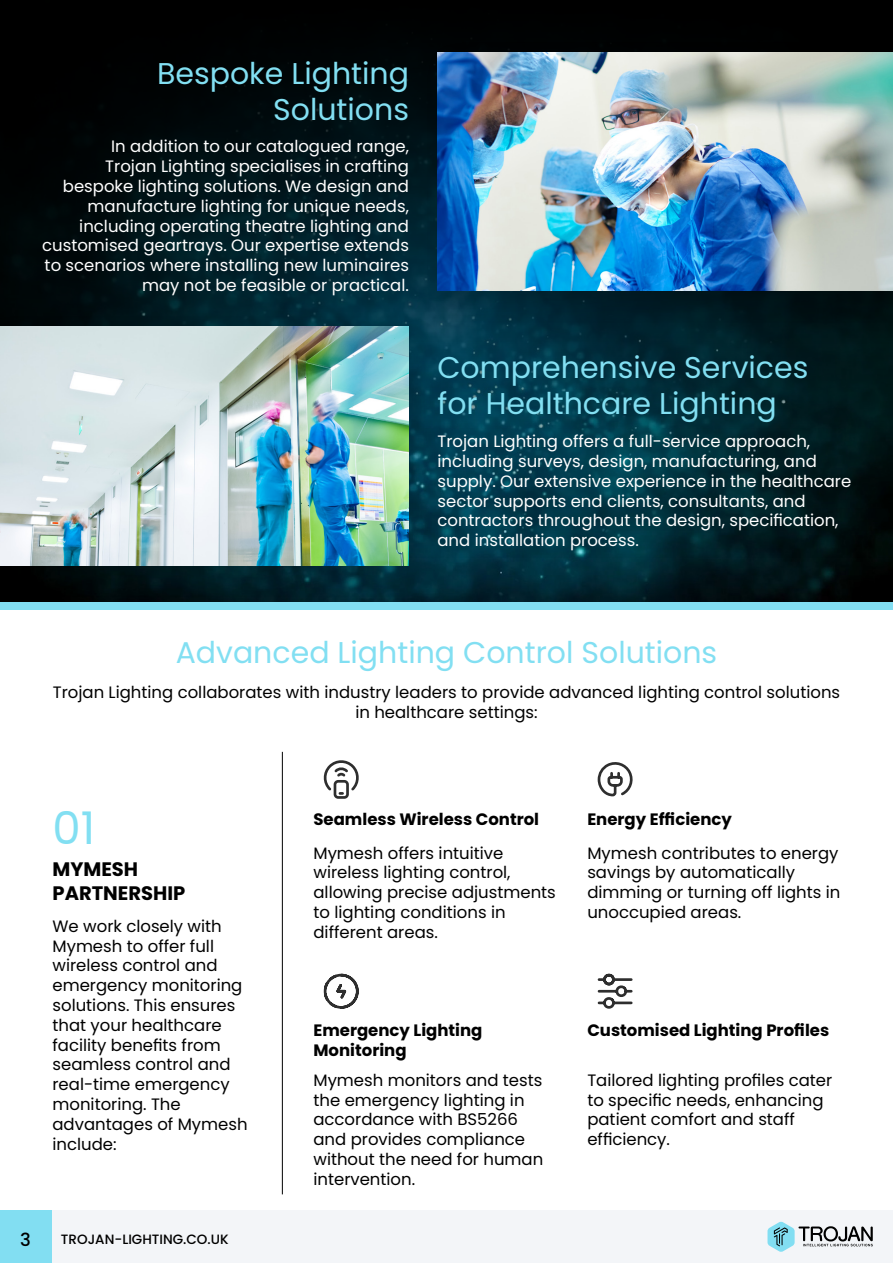
<style>
.page{position:relative;width:893px;height:1263px;background:#fff}
.page>*{position:absolute;margin:0;border:0;box-sizing:border-box;transform-origin:0 0}
.t1{font:45px "Poppins";color:#82dff2}
.t2{font:30px/36px "Poppins";color:#82dff2;text-align:right}
.t3{font:700 19.5px/23.4px "Poppins";color:#000}
.t4{font:500 18px "Poppins";color:#000}
.t5{font:16.5px/19.8px "Poppins";color:#000}
.t6{font:16.5px/19.8px "Poppins";color:#fff;text-align:right}
.t7{font:700 16.5px/19.8px "Poppins";color:#000}
.t8{font:500 13.5px "Poppins";color:#000}
</style>
<div class="page">
<img style="left:0;top:557px;width:893px;height:45px">
<svg style="left:0;top:0;width:893px;height:557px;background:#001920"></svg>
<div style="left:0;top:602px;width:893px;height:7px;background:#82def2"></div>
<div style="left:422px;top:37px;width:471px;height:290px;background:#000;opacity:.15"></div>
<img style="left:437px;top:53px;width:456px;height:238px">
<div style="left:0;top:312px;width:445px;height:289px;background:#000;opacity:.15"></div>
<img style="left:0;top:327px;width:409px;height:238px">
<hr style="left:282px;top:752px;width:1px;height:442px;background:#000">
<svg style="left:597px;top:762px;width:36px;height:35px"></svg>
<svg style="left:597px;top:973px;width:36px;height:36px"></svg>
<svg style="left:324px;top:760px;width:35px;height:39px"></svg>
<svg style="left:323px;top:973px;width:36px;height:36px"></svg>
<div style="left:1px;top:1210px;width:891px;height:53px;background:#f3f5f8"></div>
<svg style="left:767px;top:1222px;width:106px;height:30px"></svg>
<div style="left:0;top:1210px;width:52px;height:53px;background:#82def2"></div>
<p class="t2" style="left:157px;top:56px;width:253px">Bespoke Lighting<br>Solutions</p>
<p class="t6" style="left:42px;top:137px;width:368px">In addition to our catalogued range,<br>Trojan Lighting specialises in crafting bespoke lighting solutions. We design and manufacture lighting for unique needs, including operating theatre lighting and customised geartrays. Our expertise extends to scenarios where installing new luminaires may not be feasible or practical.</p>
<p class="t2" style="left:437px;top:349px;width:372px;text-align:left">Comprehensive Services for Healthcare Lighting</p>
<p class="t6" style="left:437px;top:432px;width:415px;text-align:left">Trojan Lighting offers a full-service approach, including surveys, design, manufacturing, and supply. Our extensive experience in the healthcare sector supports end clients, consultants, and contractors throughout the design, specification, and installation process.</p>
<p class="t2" style="left:176px;top:635px;width:543px">Advanced Lighting Control Solutions</p>
<p class="t5" style="left:53px;top:682px;width:789px;text-align:center">Trojan Lighting collaborates with industry leaders to provide advanced lighting control solutions in healthcare settings:</p>
<p class="t1" style="left:52px;top:802px;width:44px">01</p>
<p class="t3" style="left:52px;top:858px;width:134px">MYMESH<br>PARTNERSHIP</p>
<p class="t5" style="left:52px;top:916px;width:197px">We work closely with<br>Mymesh to offer full wireless control and emergency monitoring solutions. This ensures that your healthcare facility benefits from seamless control and real-time emergency monitoring. The advantages of Mymesh include:</p>
<p class="t4" style="left:20px;top:1229px;width:12px">3</p>
<p class="t8" style="left:61px;top:1231px;width:169px">TROJAN-LIGHTING.CO.UK</p>
<p class="t7" style="left:313px;top:809px;width:227px">Seamless Wireless Control</p>
<p class="t5" style="left:313px;top:843px;width:244px">Mymesh offers intuitive wireless lighting control, allowing precise adjustments to lighting conditions in different areas.</p>
<p class="t7" style="left:587px;top:809px;width:146px">Energy Efficiency</p>
<p class="t5" style="left:587px;top:843px;width:255px">Mymesh contributes to energy savings by automatically dimming or turning off lights in unoccupied areas.</p>
<p class="t7" style="left:313px;top:1021px;width:170px">Emergency Lighting<br>Monitoring</p>
<p class="t5" style="left:313px;top:1070px;width:231px">Mymesh monitors and tests the emergency lighting in accordance with BS5266 and provides compliance without the need for human intervention.</p>
<p class="t7" style="left:587px;top:1021px;width:243px">Customised Lighting Profiles</p>
<p class="t5" style="left:587px;top:1070px;width:246px">Tailored lighting profiles cater to specific needs, enhancing patient comfort and staff efficiency.</p>
</div>
